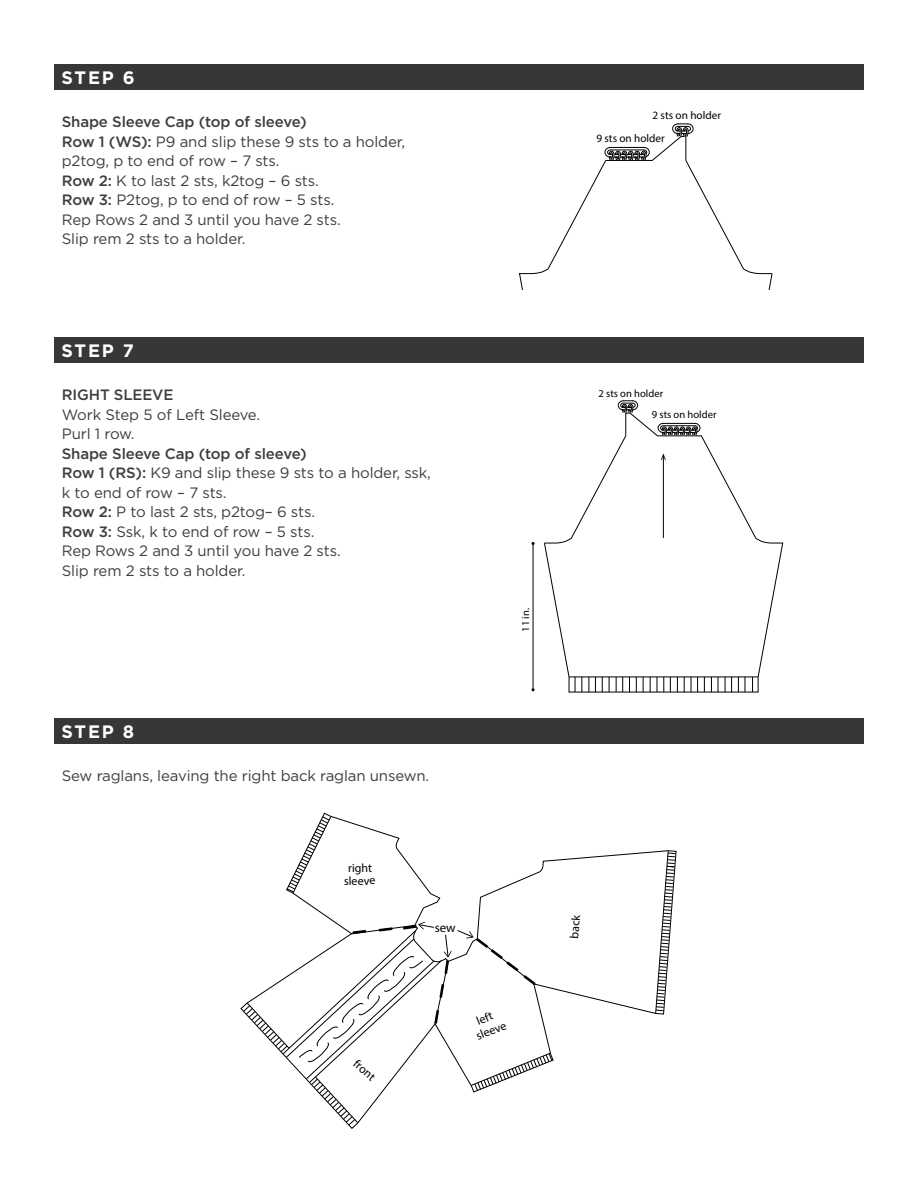
<style>
.page{position:relative;width:918px;height:1188px;background:#fff}
.page>*{position:absolute;margin:0;border:0;box-sizing:border-box;transform-origin:0 0}
.t1{font:700 18px "Gotham";letter-spacing:.1em;color:#fff}
.t2{font:15px/19.5px "Gotham";letter-spacing:-.01em;color:#3e3e3f}
.t3{font:500 15px "Gotham";letter-spacing:-.01em;color:#3e3e3f}
.t4{font:12.9px "Myriad Pro";color:#000}
.t5{font:12px/14px "Myriad Pro";color:#000;text-align:center}
.t6{font:11.25px "Myriad Pro";color:#000}
.t7{font:10.65px "Myriad Pro";color:#000}
.s1{font-weight:500}
</style>
<div class="page">
<svg style="left:519px;top:123px;width:254px;height:167px"></svg>
<div style="left:54px;top:64px;width:810px;height:26px;background:#383735"></div>
<div style="left:54px;top:338px;width:810px;height:25px;background:#383735"></div>
<div style="left:54px;top:719px;width:810px;height:25px;background:#383735"></div>
<svg style="left:544px;top:414px;width:240px;height:279px"></svg>
<hr style="left:569px;top:677px;width:189px;height:1px;background:#000">
<svg style="left:575px;top:677px;width:7px;height:15px"></svg>
<svg style="left:589px;top:677px;width:7px;height:15px"></svg>
<svg style="left:602px;top:677px;width:1px;height:15px"></svg>
<svg style="left:609px;top:677px;width:1px;height:15px"></svg>
<svg style="left:616px;top:677px;width:7px;height:15px"></svg>
<svg style="left:629px;top:678px;width:1px;height:14px"></svg>
<svg style="left:636px;top:677px;width:1px;height:15px"></svg>
<svg style="left:643px;top:677px;width:1px;height:15px"></svg>
<svg style="left:650px;top:677px;width:1px;height:15px"></svg>
<svg style="left:657px;top:677px;width:7px;height:15px"></svg>
<svg style="left:670px;top:677px;width:1px;height:15px"></svg>
<svg style="left:677px;top:677px;width:1px;height:15px"></svg>
<svg style="left:684px;top:677px;width:1px;height:15px"></svg>
<svg style="left:691px;top:677px;width:7px;height:15px"></svg>
<svg style="left:704px;top:677px;width:1px;height:15px"></svg>
<svg style="left:711px;top:678px;width:1px;height:14px"></svg>
<svg style="left:718px;top:677px;width:1px;height:15px"></svg>
<svg style="left:725px;top:677px;width:7px;height:15px"></svg>
<svg style="left:738px;top:677px;width:1px;height:15px"></svg>
<svg style="left:745px;top:677px;width:1px;height:15px"></svg>
<svg style="left:752px;top:678px;width:1px;height:14px"></svg>
<svg style="left:657px;top:423px;width:44px;height:13px"></svg>
<svg style="left:617px;top:400px;width:21px;height:14px"></svg>
<hr style="left:533px;top:543px;width:1px;height:147px;background:#000">
<hr style="left:663px;top:455px;width:1px;height:83px;background:#000">
<svg style="left:661px;top:453px;width:5px;height:7px"></svg>
<svg style="left:240px;top:812px;width:437px;height:317px"></svg>
<p class="t1" style="left:62px;top:66px;width:75px">STEP 6</p>
<p class="t3" style="left:62px;top:112px;width:246px">Shape Sleeve Cap (top of sleeve)</p>
<p class="t2" style="left:62px;top:131px;width:345px"><span class="s1">Row 1 (WS):</span> P9 and slip these 9 sts to a holder, p2tog, p to end of row – 7 sts.</p>
<p class="t2" style="left:62px;top:170px;width:258px"><span class="s1">Row 2:</span> K to last 2 sts, k2tog – 6 sts.</p>
<p class="t2" style="left:62px;top:190px;width:274px"><span class="s1">Row 3:</span> P2tog, p to end of row – 5 sts.</p>
<p class="t2" style="left:62px;top:209px;width:280px">Rep Rows 2 and 3 until you have 2 sts.</p>
<p class="t2" style="left:62px;top:229px;width:185px">Slip rem 2 sts to a holder.</p>
<p class="t1" style="left:62px;top:339px;width:74px">STEP 7</p>
<p class="t3" style="left:62px;top:385px;width:113px">RIGHT SLEEVE</p>
<p class="t2" style="left:62px;top:404px;width:200px">Work Step 5 of Left Sleeve.</p>
<p class="t2" style="left:62px;top:424px;width:74px">Purl 1 row.</p>
<p class="t3" style="left:62px;top:443px;width:246px">Shape Sleeve Cap (top of sleeve)</p>
<p class="t2" style="left:62px;top:463px;width:371px"><span class="s1">Row 1 (RS):</span> K9 and slip these 9 sts to a holder, ssk, k to end of row – 7 sts.</p>
<p class="t2" style="left:62px;top:502px;width:255px"><span class="s1">Row 2:</span> P to last 2 sts, p2tog– 6 sts.</p>
<p class="t2" style="left:62px;top:521px;width:254px"><span class="s1">Row 3:</span> Ssk, k to end of row – 5 sts.</p>
<p class="t2" style="left:62px;top:541px;width:280px">Rep Rows 2 and 3 until you have 2 sts.</p>
<p class="t2" style="left:62px;top:560px;width:185px">Slip rem 2 sts to a holder.</p>
<p class="t7" style="left:519px;top:632px;width:25px;rotate:-90deg">11 in.</p>
<p class="t1" style="left:62px;top:720px;width:74px">STEP 8</p>
<p class="t2" style="left:62px;top:766px;width:369px">Sew raglans, leaving the right back raglan unsewn.</p>
<p class="t5" style="left:344px;top:862px;width:33px;line-height:12.8px;rotate:-1deg">right sleeve</p>
<p class="t5" style="left:360px;top:1057px;width:26px;rotate:41deg">front</p>
<p class="t4" style="left:435px;top:920px;width:23px">sew</p>
<p class="t5" style="left:469px;top:1017px;width:33px;rotate:-22deg">left sleeve</p>
<p class="t6" style="left:652px;top:109px;width:70px">2 sts on holder</p>
<p class="t6" style="left:596px;top:131px;width:70px">9 sts on holder</p>
<p class="t7" style="left:599px;top:386px;width:66px">2 sts on holder</p>
<p class="t7" style="left:652px;top:408px;width:66px">9 sts on holder</p>
<p class="t5" style="left:567px;top:938px;width:25px;rotate:-86deg">back</p>
</div>
